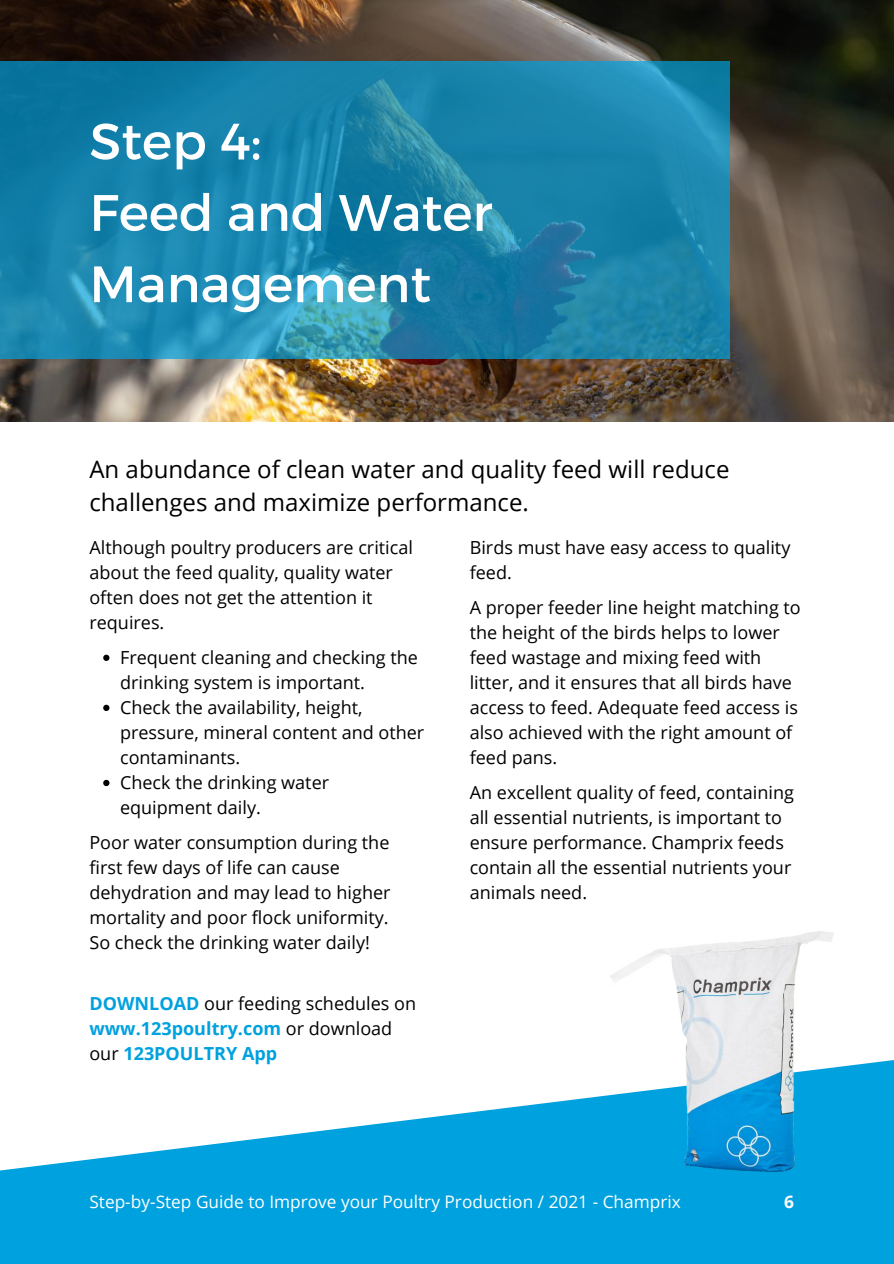
<style>
.page{position:relative;width:894px;height:1264px;background:#fff}
.page>*{position:absolute;margin:0;border:0;box-sizing:border-box;transform-origin:0 0}
.t1{font:51px/71.2px "Montserrat";color:#fff}
.t2{font:24px/32.7px "Open Sans";color:#000}
.t3{font:18px/25px "Open Sans";color:#000}
.t4{font:700 18px/25px "Open Sans";color:#00a1df}
.t5{font:17.25px "Open Sans";color:#fff}
.t6{font:700 17.25px "Open Sans";color:#fff}
.s1{font-weight:400;color:#000}
</style>
<div class="page">
<svg style="left:103px;top:654px;width:6px;height:7px"></svg>
<svg style="left:103px;top:704px;width:6px;height:7px"></svg>
<svg style="left:103px;top:779px;width:6px;height:7px"></svg>
<svg style="left:0;top:1060px;width:893px;height:203px;fill:#00a1df"></svg>
<img style="left:0;top:0;width:893px;height:421px">
<img style="left:584px;top:931px;width:288px;height:318px">
<svg style="left:0;top:62px;width:728px;height:297px;background:#1a84ab"></svg>
<h1 class="t1" style="left:89px;top:103px;width:404px">Step 4:<br>Feed and Water<br>Management</h1>
<h2 class="t2" style="left:89px;top:452px;width:641px">An abundance of clean water and quality feed will reduce challenges and maximize performance.</h2>
<p class="t3" style="left:89px;top:534px;width:325px">Although poultry producers are critical about the feed quality, quality water often does not get the attention it requires.</p>
<p class="t3" style="left:120px;top:644px;width:305px">Frequent cleaning and checking the drinking system is important.<br>Check the availability, height, pressure, mineral content and other contaminants.<br>Check the drinking water equipment daily.</p>
<p class="t3" style="left:89px;top:829px;width:302px">Poor water consumption during the first few days of life can cause dehydration and may lead to higher mortality and poor flock uniformity.<br>So check the drinking water daily!</p>
<p class="t4" style="left:89px;top:990px;width:328px">DOWNLOAD <span class="s1">our feeding schedules on </span>www.123poultry.com <span class="s1">or download our</span> 123POULTRY App</p>
<p class="t3" style="left:469px;top:534px;width:322px">Birds must have easy access to quality feed.</p>
<p class="t3" style="left:469px;top:594px;width:332px">A proper feeder line height matching to the height of the birds helps to lower feed wastage and mixing feed with litter, and it ensures that all birds have access to feed. Adequate feed access is also achieved with the right amount of feed pans.</p>
<p class="t3" style="left:469px;top:779px;width:326px">An excellent quality of feed, containing all essential nutrients, is important to ensure performance. Champrix feeds contain all the essential nutrients your animals need.</p>
<p class="t5" style="left:89px;top:1189px;width:592px">Step-by-Step Guide to Improve your Poultry Production / 2021 - Champrix</p>
<p class="t6" style="left:783px;top:1189px;width:11px">6</p>
</div>
